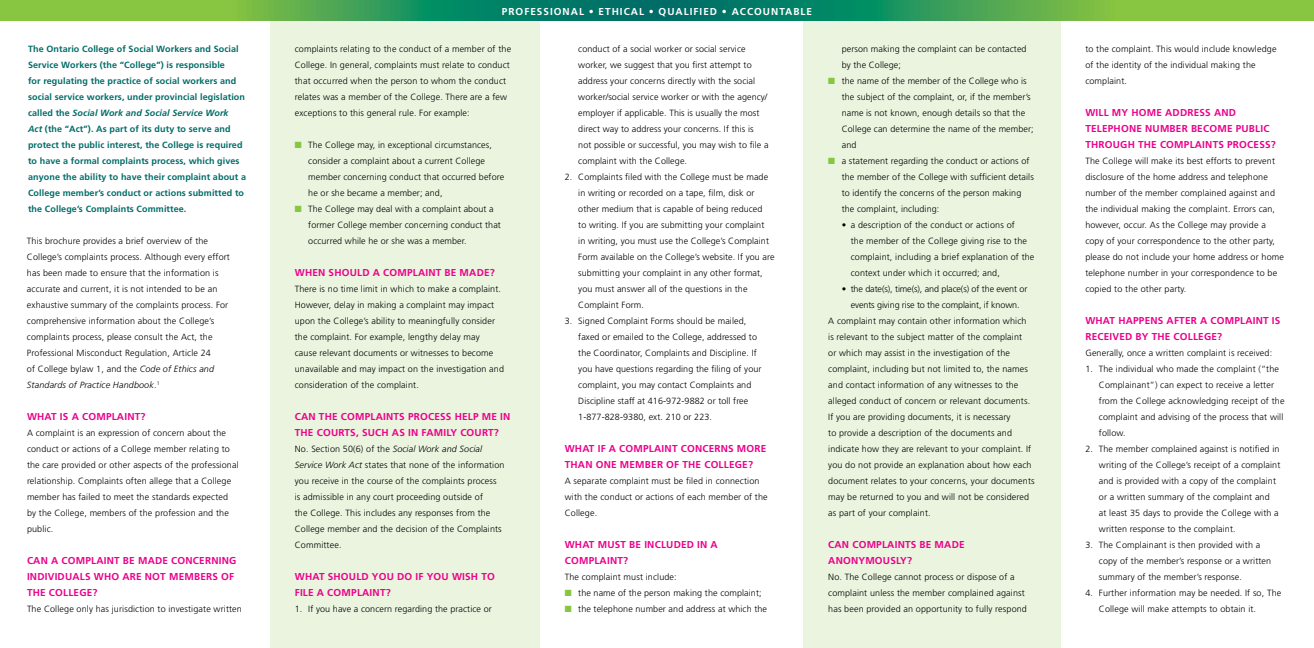
<style>
.page{position:relative;width:1314px;height:648px;background:#fff}
.page>*{position:absolute;margin:0;border:0;box-sizing:border-box;transform-origin:0 0}
.t1{font:700 10px/16px "Frutiger LT Std";letter-spacing:.02em;color:#ec008c}
.t2{font:700 10px "Frutiger LT Std";letter-spacing:.1em;color:#fff}
.t3{font:300 9px/16px "Frutiger LT Std";letter-spacing:.015em;color:#000}
.t4{font:700 9px/16px "Frutiger LT Std";letter-spacing:.01em;color:#006c67}
.t5{font:300 9px "Frutiger LT Std";letter-spacing:-.01em;color:#000}
.s1{font-style:italic}
.s2{color:#88c540}
</style>
<div class="page">
<svg style="left:539px;top:21px;width:1px;height:627px"></svg>
<div style="left:270px;top:0;width:269px;height:648px;background:#eaf4de"></div>
<div style="left:803px;top:0;width:258px;height:648px;background:#eaf4de"></div>
<svg style="left:0;top:0;width:1314px;height:21px;background:#46a253"></svg>
<p class="t4" style="left:28px;top:41px;width:219px">The Ontario College of Social Workers and Social Service Workers (the “College”) is responsible<br>for regulating the practice of social workers and social service workers, under provincial legislation called the <span class="s1">Social Work and Social Service Work<br>Act</span> (the “Act”). As part of its duty to serve and protect the public interest, the College is required to have a formal complaints process, which gives anyone the ability to have their complaint about a College member’s conduct or actions submitted to the College’s Complaints Committee.</p>
<p class="t3" style="left:27px;top:233px;width:204px">This brochure provides a brief overview of the College’s complaints process. Although every effort has been made to ensure that the information is accurate and current, it is not intended to be an exhaustive summary of the complaints process. For comprehensive information about the College’s complaints process, please consult the Act, the Professional Misconduct Regulation, Article 24<br>of College bylaw 1, and the <span class="s1">Code of Ethics and Standards of Practice Handbook</span>.<sup>1</sup></p>
<p class="t1" style="left:27px;top:409px;width:120px">WHAT IS A COMPLAINT?</p>
<p class="t3" style="left:27px;top:425px;width:213px">A complaint is an expression of concern about the conduct or actions of a College member relating to the care provided or other aspects of the professional relationship. Complaints often allege that a College member has failed to meet the standards expected by the College, members of the profession and the public.</p>
<p class="t1" style="left:27px;top:553px;width:211px">CAN A COMPLAINT BE MADE CONCERNING<br>INDIVIDUALS WHO ARE NOT MEMBERS OF<br>THE COLLEGE?</p>
<p class="t3" style="left:27px;top:601px;width:216px">The College only has jurisdiction to investigate written</p>
<p class="t2" style="left:502px;top:6px;width:312px">PROFESSIONAL • ETHICAL • QUALIFIED • ACCOUNTABLE</p>
<p class="t3" style="left:295px;top:41px;width:218px">complaints relating to the conduct of a member of the College. In general, complaints must relate to conduct that occurred when the person to whom the conduct relates was a member of the College. There are a few exceptions to this general rule. For example:</p>
<p class="t3" style="left:308px;top:137px;width:197px;text-indent:-14px"><span class="s2">■</span> The College may, in exceptional circumstances, consider a complaint about a current College member concerning conduct that occurred before he or she became a member; and,</p>
<p class="t3" style="left:308px;top:201px;width:194px;text-indent:-14px"><span class="s2">■</span> The College may deal with a complaint about a former College member concerning conduct that occurred while he or she was a member.</p>
<p class="t1" style="left:295px;top:265px;width:202px">WHEN SHOULD A COMPLAINT BE MADE?</p>
<p class="t3" style="left:295px;top:281px;width:211px">There is no time limit in which to make a complaint.<br>However, delay in making a complaint may impact upon the College’s ability to meaningfully consider the complaint. For example, lengthy delay may<br>cause relevant documents or witnesses to become unavailable and may impact on the investigation and consideration of the complaint.</p>
<p class="t1" style="left:295px;top:409px;width:217px">CAN THE COMPLAINTS PROCESS HELP ME IN<br>THE COURTS, SUCH AS IN FAMILY COURT?</p>
<p class="t3" style="left:295px;top:441px;width:211px">No. Section 50(6) of the <span class="s1">Social Work and Social Service Work Act</span> states that none of the information you receive in the course of the complaints process is admissible in any court proceeding outside of<br>the College. This includes any responses from the College member and the decision of the Complaints Committee.</p>
<p class="t1" style="left:295px;top:569px;width:202px">WHAT SHOULD YOU DO IF YOU WISH TO<br>FILE A COMPLAINT?</p>
<p class="t3" style="left:295px;top:601px;width:198px">1. If you have a concern regarding the practice or</p>
<p class="t3" style="left:578px;top:41px;width:192px">conduct of a social worker or social service worker, we suggest that you first attempt to address your concerns directly with the social worker/social service worker or with the agency/ employer if applicable. This is usually the most direct way to address your concerns. If this is not possible or successful, you may wish to file a complaint with the College.</p>
<p class="t3" style="left:578px;top:169px;width:198px;text-indent:-14px">2. Complaints filed with the College must be made in writing or recorded on a tape, film, disk or other medium that is capable of being reduced<br>to writing. If you are submitting your complaint<br>in writing, you must use the College’s Complaint Form available on the College’s website. If you are submitting your complaint in any other format, you must answer all of the questions in the Complaint Form.</p>
<p class="t3" style="left:578px;top:313px;width:185px;text-indent:-14px">3. Signed Complaint Forms should be mailed, faxed or emailed to the College, addressed to the Coordinator, Complaints and Discipline. If you have questions regarding the filing of your complaint, you may contact Complaints and Discipline staff at 416-972-9882 or toll free 1-877-828-9380, ext. 210 or 223.</p>
<p class="t1" style="left:565px;top:441px;width:203px">WHAT IF A COMPLAINT CONCERNS MORE<br>THAN ONE MEMBER OF THE COLLEGE?</p>
<p class="t3" style="left:565px;top:473px;width:205px">A separate complaint must be filed in connection with the conduct or actions of each member of the<br>College.</p>
<p class="t1" style="left:565px;top:537px;width:155px">WHAT MUST BE INCLUDED IN A<br>COMPLAINT?</p>
<p class="t3" style="left:565px;top:569px;width:114px">The complaint must include:</p>
<p class="t3" style="left:565px;top:585px;width:198px"><span class="s2">■</span> the name of the person making the complaint;</p>
<p class="t3" style="left:565px;top:601px;width:204px"><span class="s2">■</span> the telephone number and address at which the</p>
<p class="t3" style="left:842px;top:41px;width:186px">person making the complaint can be contacted by the College;</p>
<p class="t3" style="left:842px;top:73px;width:193px;text-indent:-14px"><span class="s2">■</span> the name of the member of the College who is the subject of the complaint, or, if the member’s name is not known, enough details so that the College can determine the name of the member; and</p>
<p class="t3" style="left:842px;top:153px;width:194px;text-indent:-14px"><span class="s2">■</span> a statement regarding the conduct or actions of the member of the College with sufficient details to identify the concerns of the person making the complaint, including:</p>
<p class="t3" style="left:851px;top:217px;width:185px;text-indent:-9px">• a description of the conduct or actions of<br>the member of the College giving rise to the complaint, including a brief explanation of the context under which it occurred; and,</p>
<p class="t5" style="left:842px;top:284px;width:187px">• the date(s), time(s), and place(s) of the event or</p>
<p class="t5" style="left:851px;top:300px;width:170px">events giving rise to the complaint, if known.</p>
<p class="t3" style="left:828px;top:313px;width:200px">A complaint may contain other information which</p>
<p class="t3" style="left:828px;top:329px;width:195px">is relevant to the subject matter of the complaint</p>
<p class="t3" style="left:828px;top:345px;width:183px">or which may assist in the investigation of the</p>
<p class="t3" style="left:828px;top:361px;width:201px">complaint, including but not limited to, the names</p>
<p class="t3" style="left:828px;top:377px;width:192px">and contact information of any witnesses to the</p>
<p class="t3" style="left:828px;top:393px;width:204px">alleged conduct of concern or relevant documents.</p>
<p class="t3" style="left:828px;top:409px;width:184px">If you are providing documents, it is necessary</p>
<p class="t3" style="left:828px;top:425px;width:185px">to provide a description of the documents and</p>
<p class="t3" style="left:828px;top:441px;width:205px">indicate how they are relevant to your complaint. If</p>
<p class="t3" style="left:828px;top:457px;width:205px">you do not provide an explanation about how each</p>
<p class="t3" style="left:828px;top:473px;width:208px">document relates to your concerns, your documents</p>
<p class="t3" style="left:828px;top:489px;width:202px">may be returned to you and will not be considered</p>
<p class="t3" style="left:828px;top:505px;width:104px">as part of your complaint.</p>
<p class="t1" style="left:828px;top:537px;width:138px">CAN COMPLAINTS BE MADE<br>ANONYMOUSLY?</p>
<p class="t3" style="left:828px;top:569px;width:200px">No. The College cannot process or dispose of a complaint unless the member complained against has been provided an opportunity to fully respond</p>
<p class="t3" style="left:1085px;top:41px;width:193px">to the complaint. This would include knowledge of the identity of the individual making the complaint.</p>
<p class="t1" style="left:1085px;top:105px;width:192px">WILL MY HOME ADDRESS AND<br>TELEPHONE NUMBER BECOME PUBLIC<br>THROUGH THE COMPLAINTS PROCESS?</p>
<p class="t3" style="left:1085px;top:153px;width:200px">The College will make its best efforts to prevent disclosure of the home address and telephone number of the member complained against and the individual making the complaint. Errors can, however, occur. As the College may provide a copy of your correspondence to the other party, please do not include your home address or home telephone number in your correspondence to be copied to the other party.</p>
<p class="t1" style="left:1085px;top:313px;width:197px">WHAT HAPPENS AFTER A COMPLAINT IS<br>RECEIVED BY THE COLLEGE?</p>
<p class="t3" style="left:1085px;top:345px;width:188px">Generally, once a written complaint is received:</p>
<p class="t3" style="left:1099px;top:361px;width:187px;text-indent:-14px">1. The individual who made the complaint (“the Complainant”) can expect to receive a letter from the College acknowledging receipt of the complaint and advising of the process that will follow.</p>
<p class="t3" style="left:1099px;top:441px;width:183px;text-indent:-14px">2. The member complained against is notified in writing of the College’s receipt of a complaint and is provided with a copy of the complaint or a written summary of the complaint and<br>at least 35 days to provide the College with a written response to the complaint.</p>
<p class="t3" style="left:1099px;top:537px;width:174px;text-indent:-14px">3. The Complainant is then provided with a copy of the member’s response or a written summary of the member’s response.</p>
<p class="t3" style="left:1099px;top:585px;width:184px;text-indent:-14px">4. Further information may be needed. If so, The<br>College will make attempts to obtain it.</p>
</div>
